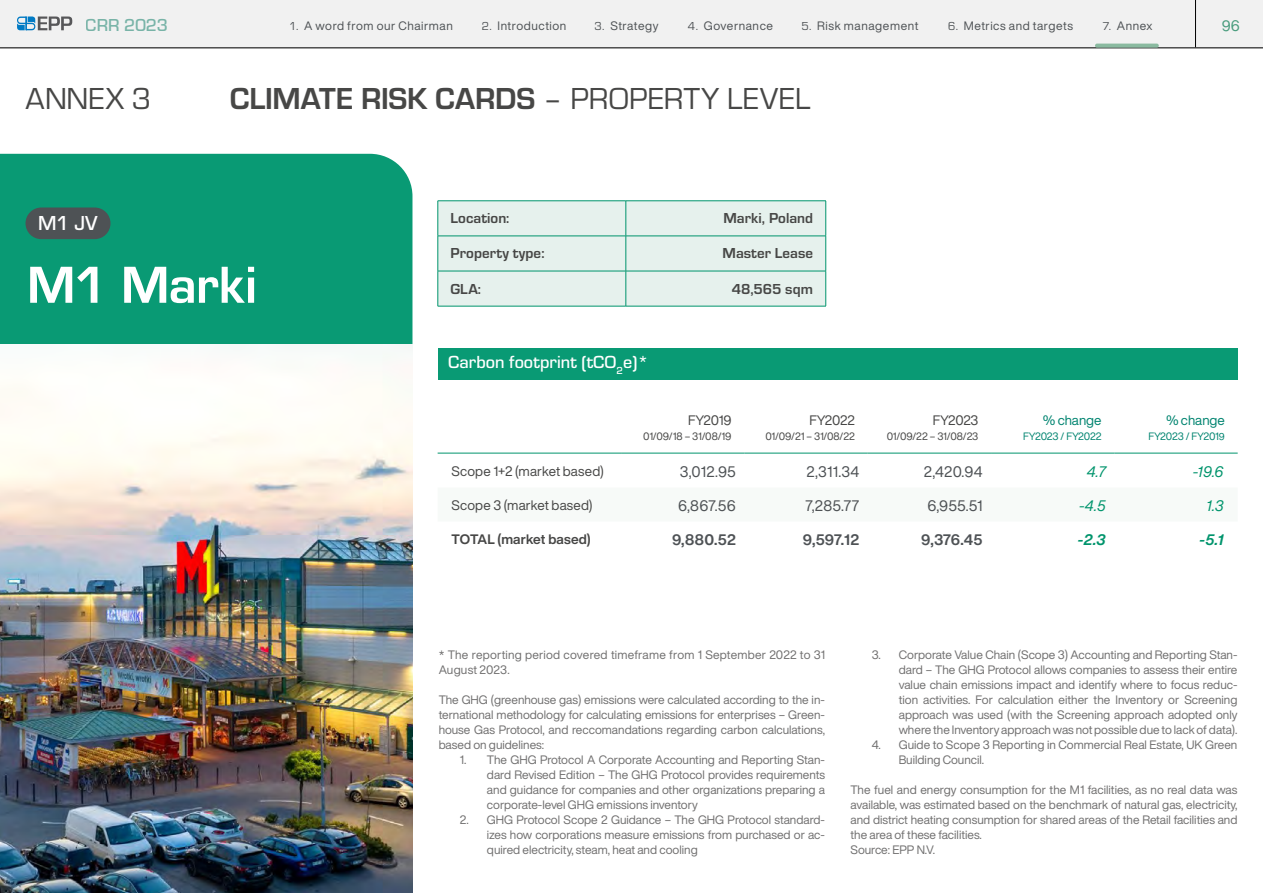
<style>
.page{position:relative;width:1263px;height:893px;background:#fff}
.page>*{position:absolute;margin:0;border:0;box-sizing:border-box;transform-origin:0 0}
.t1{font:700 54px "Eurostile";letter-spacing:-.015em;color:#fff}
.t2{font:700 31.5px "Eurostile";letter-spacing:-.005em;color:#474746}
.t3{font:31.5px "Eurostile";color:#474746}
.t4{font:500 21px "Eurostile";color:#fff}
.t5{font:500 18.15px "Eurostile";color:#fff}
.t6{font:500 18px "Eurostile";letter-spacing:-.01em;color:#00765e}
.t7{font:700 15px "Eurostile";color:#474746}
.t8{font:15px "Helvetica Now Display";letter-spacing:.015em;color:#4e5255}
.t9{font:700 15px "Helvetica Now Display";letter-spacing:.01em;color:#4e5255}
.t10{font:italic 15px "Helvetica Now Display";color:#00946c}
.t11{font:italic 700 15px "Helvetica Now Display";color:#00946c}
.t12{font:15px "Helvetica Now Display";color:#499c7d}
.t13{font:500 14.85px "Eurostile";color:#fff}
.t14{font:13.5px "Helvetica Now Display";letter-spacing:.01em;color:#474746}
.t15{font:700 13.5px "Helvetica Now Display";letter-spacing:.005em;color:#474746}
.t16{font:13.5px "Helvetica Now Display";color:#008470}
.t17{font:12px/15px "Helvetica Now Display";color:#706f6f;text-align:justify}
.t18{font:12px "Helvetica Now Display";letter-spacing:.045em;color:#4e5255}
.t19{font:10.5px "Helvetica Now Display";letter-spacing:-.01em;color:#474746}
.t20{font:10.5px "Helvetica Now Display";letter-spacing:-.025em;color:#008470}
.s1{font-family:"Eurostile"}
.s2{font-weight:400}
.s3{font-size:9.9px}
</style>
<div class="page">
<div style="left:0;top:0;width:1263px;height:48px;background:#f1f1f1"></div>
<svg style="left:17px;top:17px;width:55px;height:13px"></svg>
<hr style="left:0;top:48px;width:1263px;height:1px;background:#000">
<hr style="left:1195px;top:0;width:1px;height:47px;background:#000">
<svg style="left:1095px;top:44px;width:64px;height:4px"></svg>
<div style="left:439px;top:202px;width:386px;height:104px;background:#e6f1ed"></div>
<hr style="left:438px;top:201px;width:188px;height:1px;background:#00946c">
<hr style="left:438px;top:201px;width:1px;height:35px;background:#00946c">
<hr style="left:626px;top:201px;width:200px;height:1px;background:#00946c">
<hr style="left:626px;top:201px;width:1px;height:35px;background:#00946c">
<hr style="left:825px;top:201px;width:1px;height:35px;background:#00946c">
<hr style="left:438px;top:236px;width:188px;height:1px;background:#00946c">
<hr style="left:438px;top:236px;width:1px;height:35px;background:#00946c">
<hr style="left:626px;top:236px;width:200px;height:1px;background:#00946c">
<hr style="left:626px;top:236px;width:1px;height:35px;background:#00946c">
<hr style="left:825px;top:236px;width:1px;height:35px;background:#00946c">
<hr style="left:438px;top:271px;width:188px;height:1px;background:#00946c">
<hr style="left:438px;top:271px;width:1px;height:35px;background:#00946c">
<hr style="left:626px;top:271px;width:200px;height:1px;background:#00946c">
<hr style="left:626px;top:271px;width:1px;height:35px;background:#00946c">
<hr style="left:825px;top:271px;width:1px;height:35px;background:#00946c">
<hr style="left:438px;top:306px;width:188px;height:1px;background:#00946c">
<hr style="left:626px;top:306px;width:200px;height:1px;background:#00946c">
<hr style="left:438px;top:453px;width:183px;height:1px;background:#00946c">
<hr style="left:621px;top:453px;width:123px;height:1px;background:#00946c">
<hr style="left:744px;top:453px;width:124px;height:1px;background:#00946c">
<hr style="left:868px;top:453px;width:123px;height:1px;background:#00946c">
<hr style="left:991px;top:453px;width:123px;height:1px;background:#00946c">
<hr style="left:1114px;top:453px;width:124px;height:1px;background:#00946c">
<div style="left:438px;top:348px;width:799px;height:31px;background:#099a74"></div>
<div style="left:0;top:154px;width:412px;height:191px;background:#099a74"></div>
<div style="left:26px;top:207px;width:84px;height:32px;background:#4e5255;border-radius:16px"></div>
<img style="left:0;top:345px;width:412px;height:548px">
<h3 class="t6" style="left:86px;top:12px;width:83px">CRR 2023</h3>
<p class="t12" style="left:1222px;top:15px;width:20px">96</p>
<p class="t18" style="left:289px;top:17px;width:165px"><span class="s1">1.</span> A word from our Chairman</p>
<p class="t18" style="left:482px;top:17px;width:86px"><span class="s1">2.</span> Introduction</p>
<p class="t18" style="left:594px;top:17px;width:65px"><span class="s1">3.</span> Strategy</p>
<p class="t18" style="left:688px;top:17px;width:87px"><span class="s1">4.</span> Governance</p>
<p class="t18" style="left:801px;top:17px;width:118px"><span class="s1">5.</span> Risk management</p>
<p class="t18" style="left:948px;top:17px;width:126px"><span class="s1">6.</span> Metrics and targets</p>
<p class="t18" style="left:1102px;top:17px;width:52px"><span class="s1">7.</span> Annex</p>
<h2 class="t3" style="left:26px;top:77px;width:127px">ANNEX 3</h2>
<h2 class="t2" style="left:230px;top:76px;width:582px">CLIMATE RISK CARDS <span class="s2">– PROPERTY LEVEL</span></h2>
<h3 class="t4" style="left:38px;top:209px;width:61px">M1 JV</h3>
<h1 class="t1" style="left:27px;top:246px;width:232px">M1 Marki</h1>
<p class="t7" style="left:451px;top:208px;width:60px">Location:</p>
<p class="t7" style="left:723px;top:208px;width:91px">Marki, Poland</p>
<p class="t7" style="left:451px;top:243px;width:96px">Property type:</p>
<p class="t7" style="left:722px;top:243px;width:92px">Master Lease</p>
<p class="t7" style="left:451px;top:278px;width:32px">GLA:</p>
<p class="t7" style="left:732px;top:278px;width:83px">48,565 sqm</p>
<h3 class="t5" style="left:448px;top:350px;width:202px">Carbon footprint (tCO<sub>2</sub>e)*</h3>
<p class="t13" style="left:451px;top:353px;width:107px">Carbon footprint</p>
<p class="t14" style="left:688px;top:411px;width:45px">FY2019</p>
<p class="t19" style="left:643px;top:429px;width:90px">01/09/18 – 31/08/19</p>
<p class="t14" style="left:810px;top:411px;width:47px">FY2022</p>
<p class="t19" style="left:765px;top:429px;width:91px">01/09/21 – 31/08/22</p>
<p class="t14" style="left:933px;top:411px;width:47px">FY2023</p>
<p class="t19" style="left:887px;top:429px;width:93px">01/09/22 – 31/08/23</p>
<p class="t16" style="left:1043px;top:411px;width:60px">% change</p>
<p class="t20" style="left:1023px;top:429px;width:80px">FY2023 / FY2022</p>
<p class="t16" style="left:1166px;top:411px;width:60px">% change</p>
<p class="t20" style="left:1148px;top:429px;width:78px">FY2023 / FY201<span class="s3">9</span></p>
<p class="t14" style="left:452px;top:462px;width:154px">Scope 1+2 (market based)</p>
<p class="t8" style="left:680px;top:461px;width:57px">3,012.95</p>
<p class="t8" style="left:806px;top:461px;width:54px">2,311.34</p>
<p class="t8" style="left:924px;top:461px;width:60px">2,420.94</p>
<p class="t10" style="left:1087px;top:462px;width:20px">4.7</p>
<p class="t10" style="left:1193px;top:462px;width:32px">-19.6</p>
<p class="t14" style="left:452px;top:496px;width:142px">Scope 3 (market based)</p>
<p class="t8" style="left:678px;top:495px;width:59px">6,867.56</p>
<p class="t8" style="left:805px;top:495px;width:55px">7,285.77</p>
<p class="t8" style="left:927px;top:495px;width:57px">6,955.51</p>
<p class="t10" style="left:1079px;top:496px;width:28px">-4.5</p>
<p class="t10" style="left:1206px;top:496px;width:19px">1.3</p>
<p class="t15" style="left:452px;top:530px;width:141px">TOTAL (market based)</p>
<p class="t9" style="left:672px;top:529px;width:65px">9,880.52</p>
<p class="t9" style="left:803px;top:529px;width:58px">9,597.12</p>
<p class="t9" style="left:921px;top:529px;width:63px">9,376.45</p>
<p class="t11" style="left:1078px;top:529px;width:29px">-2.3</p>
<p class="t11" style="left:1199px;top:529px;width:26px">-5.1</p>
<p class="t17" style="left:439px;top:647px;width:388px">* The reporting period covered timeframe from 1 September 2022 to 31<br>August 2023.</p>
<p class="t17" style="left:439px;top:692px;width:388px">The GHG (greenhouse gas) emissions were calculated according to the in&shy;ternational methodology for calculating emissions for enterprises – Green&shy;house Gas Protocol, and reccomandations regarding carbon calculations, based on guidelines:</p>
<p class="t17" style="left:487px;top:752px;width:340px;text-indent:-27px">1. The GHG Protocol A Corporate Accounting and Reporting Stan&shy;dard Revised Edition – The GHG Protocol provides requirements and guidance for companies and other organizations preparing a corporate-level GHG emissions inventory</p>
<p class="t17" style="left:487px;top:812px;width:340px;text-indent:-27px">2. GHG Protocol Scope 2 Guidance – The GHG Protocol standard&shy;izes how corporations measure emissions from purchased or ac&shy;quired electricity, steam, heat and cooling</p>
<p class="t17" style="left:899px;top:647px;width:340px;text-indent:-27px">3. Corporate Value Chain (Scope 3) Accounting and Reporting Stan&shy;dard – The GHG Protocol allows companies to assess their entire value chain emissions impact and identify where to focus reduc&shy;tion activities. For calculation either the Inventory or Screening approach was used (with the Screening approach adopted only where the Inventory approach was not possible due to lack of data).</p>
<p class="t17" style="left:899px;top:737px;width:340px;text-indent:-27px">4. Guide to Scope 3 Reporting in Commercial Real Estate, UK Green<br>Building Council.</p>
<p class="t17" style="left:850px;top:782px;width:388px;text-align:left">The fuel and energy consumption for the M1 facilities, as no real data was available, was estimated based on the benchmark of natural gas, electricity, and district heating consumption for shared areas of the Retail facilities and the area of these facilities.<br>Source: EPP N.V.</p>
</div>
